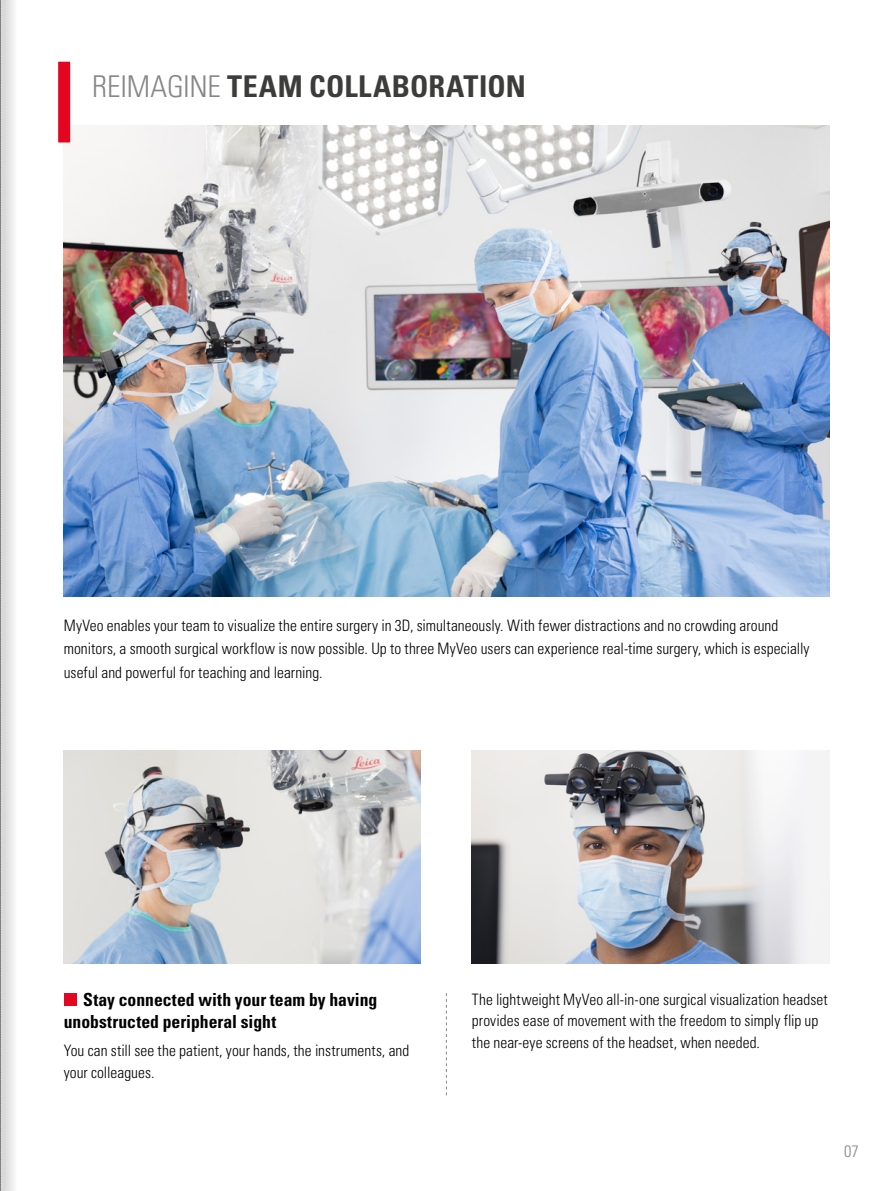
<style>
.page{position:relative;width:893px;height:1191px;background:#fff}
.page>*{position:absolute;margin:0;border:0;box-sizing:border-box;transform-origin:0 0}
.t1{font:700 condensed 30px "Univers LT Std";letter-spacing:.02em;color:#3c3c3b}
.t2{font:700 condensed 18px/21.8px "Univers LT Std";color:#000}
.t3{font:300 condensed 16.5px "Univers LT Std";color:#878787}
.t4{font:300 condensed 15.75px/21.8px "Univers LT Std";letter-spacing:.005em;color:#000}
.s1{font-weight:300;color:#878787}
</style>
<div class="page">
<img style="left:64px;top:125px;width:765px;height:472px">
<div style="left:64px;top:993px;width:12px;height:13px;background:#e40521"></div>
<img style="left:64px;top:750px;width:357px;height:213px">
<img style="left:472px;top:750px;width:357px;height:213px">
<svg style="left:446px;top:993px;width:1px;height:102px"></svg>
<div style="left:58px;top:62px;width:12px;height:80px;background:#e40521"></div>
<svg style="left:1px;top:0;width:13px;height:1191px;fill:#e2e2e2"></svg>
<svg style="left:0;top:0;width:1px;height:1191px"></svg>
<h1 class="t1" style="left:92px;top:68px;width:435px"><span class="s1">REIMAGINE</span> TEAM COLLABORATION</h1>
<p class="t4" style="left:64px;top:614px;width:747px;line-height:23.2px">MyVeo enables your team to visualize the entire surgery in 3D, simultaneously. With fewer distractions and no crowding around monitors, a smooth surgical workflow is now possible. Up to three MyVeo users can experience real-time surgery, which is especially useful and powerful for teaching and learning.</p>
<p class="t2" style="left:64px;top:989px;width:315px;text-indent:19px">Stay connected with your team by having unobstructed peripheral sight</p>
<p class="t4" style="left:64px;top:1039px;width:347px">You can still see the patient, your hands, the instruments, and your colleagues.</p>
<p class="t4" style="left:472px;top:988px;width:357px">The lightweight MyVeo all-in-one surgical visualization headset provides ease of movement with the freedom to simply flip up the near-eye screens of the headset, when needed.</p>
<p class="t3" style="left:844px;top:1141px;width:16px">07</p>
</div>
